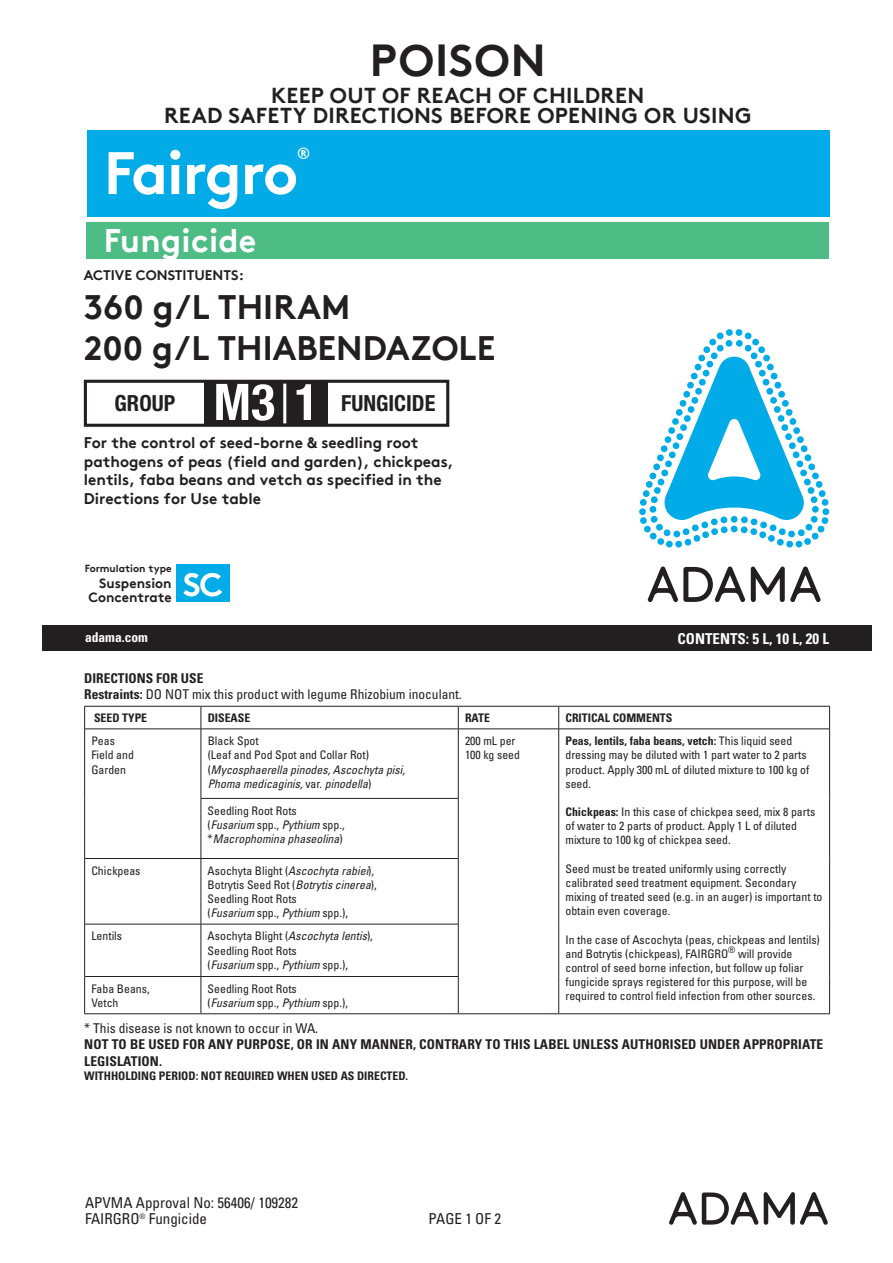
<style>
.page{position:relative;width:893px;height:1263px;background:#fff}
.page>*{position:absolute;margin:0;border:0;box-sizing:border-box;transform-origin:0 0}
.t1{font:700 59.85px "Brown TT";letter-spacing:-.03em;color:#fff}
.t2{font:700 condensed 50.55px "Helvetica Neue";color:#fff}
.t3{font:700 44.85px "Brown TT";letter-spacing:.02em;color:#231f20}
.t4{font:700 33.9px/40.5px "Brown TT";color:#231f20}
.t5{font:700 32.85px "Brown TT";color:#fff}
.t6{font:700 32.7px "Brown TT";letter-spacing:.01em;color:#fff}
.t7{font:700 condensed 22.2px "Helvetica Neue";color:#231f20}
.t8{font:700 21.6px/20.1px "Brown TT";letter-spacing:.015em;color:#231f20;text-align:center}
.t9{font:700 16.2px "Brown TT";color:#fff}
.t10{font:700 15.45px/18.6px "Brown TT";color:#231f20}
.t11{font:condensed 15px/16.5px "Univers";color:#231f20}
.t12{font:700 condensed 15px "Univers";color:#fff}
.t13{font:700 13.95px "Brown TT";color:#231f20}
.t14{font:700 13.65px/13.6px "Brown TT";color:#231f20;text-align:right}
.t15{font:condensed 13.5px/16.2px "Univers";color:#231f20}
.t16{font:700 condensed 13.5px/16.2px "Univers";letter-spacing:.01em;color:#231f20}
.t17{font:700 condensed 13.5px "Univers";color:#fff}
.t18{font:condensed 11.85px/14.1px "Univers";color:#231f20}
.t19{font:italic condensed 11.85px/14.1px "Univers";color:#231f20}
.t20{font:700 condensed 11.85px "Univers";color:#231f20}
.t21{font:700 10.35px "Brown TT";color:#231f20}
.s1{font-weight:700}
.s2{font-style:normal}
.s3{font-style:italic}
</style>
<div class="page">
<svg style="left:669px;top:1192px;width:89px;height:33px"></svg>
<svg style="left:764px;top:1192px;width:64px;height:33px"></svg>
<div style="left:87px;top:130px;width:742px;height:86px;background:#00abe7"></div>
<div style="left:86px;top:222px;width:743px;height:36px;background:#4dbc85"></div>
<div style="left:43px;top:625px;width:829px;height:26px;background:#231f20"></div>
<svg style="left:648px;top:566px;width:97px;height:36px"></svg>
<svg style="left:751px;top:566px;width:70px;height:36px"></svg>
<svg style="left:639px;top:329px;width:191px;height:219px"></svg>
<div style="left:177px;top:565px;width:53px;height:37px;background:#00abe7"></div>
<hr style="left:84px;top:706px;width:117px;height:1px;background:#231f20">
<svg style="left:84px;top:707px;width:1px;height:22px"></svg>
<hr style="left:201px;top:706px;width:257px;height:1px;background:#231f20">
<hr style="left:458px;top:706px;width:101px;height:1px;background:#231f20">
<hr style="left:559px;top:706px;width:271px;height:1px;background:#231f20">
<svg style="left:829px;top:707px;width:1px;height:22px"></svg>
<hr style="left:84px;top:729px;width:1px;height:69px;background:#231f20">
<hr style="left:829px;top:729px;width:1px;height:69px;background:#231f20">
<hr style="left:84px;top:798px;width:1px;height:60px;background:#231f20">
<hr style="left:829px;top:798px;width:1px;height:60px;background:#231f20">
<hr style="left:84px;top:858px;width:1px;height:66px;background:#231f20">
<hr style="left:829px;top:858px;width:1px;height:66px;background:#231f20">
<hr style="left:84px;top:924px;width:1px;height:52px;background:#231f20">
<hr style="left:829px;top:924px;width:1px;height:52px;background:#231f20">
<hr style="left:84px;top:976px;width:1px;height:37px;background:#231f20">
<hr style="left:829px;top:976px;width:1px;height:37px;background:#231f20">
<hr style="left:84px;top:1013px;width:117px;height:1px;background:#231f20">
<hr style="left:201px;top:1013px;width:257px;height:1px;background:#231f20">
<hr style="left:458px;top:1013px;width:101px;height:1px;background:#231f20">
<hr style="left:559px;top:1013px;width:271px;height:1px;background:#231f20">
<svg style="left:201px;top:707px;width:1px;height:22px"></svg>
<svg style="left:458px;top:707px;width:1px;height:22px"></svg>
<svg style="left:558px;top:707px;width:1px;height:22px"></svg>
<hr style="left:85px;top:729px;width:116px;height:1px;background:#231f20">
<hr style="left:201px;top:729px;width:257px;height:1px;background:#231f20">
<hr style="left:201px;top:729px;width:1px;height:69px;background:#231f20">
<hr style="left:458px;top:729px;width:101px;height:1px;background:#231f20">
<hr style="left:458px;top:729px;width:1px;height:69px;background:#231f20">
<hr style="left:559px;top:729px;width:270px;height:1px;background:#231f20">
<hr style="left:558px;top:729px;width:1px;height:69px;background:#231f20">
<hr style="left:201px;top:798px;width:257px;height:1px;background:#231f20">
<hr style="left:201px;top:799px;width:1px;height:59px;background:#231f20">
<hr style="left:458px;top:799px;width:1px;height:59px;background:#231f20">
<hr style="left:558px;top:798px;width:1px;height:60px;background:#231f20">
<hr style="left:85px;top:858px;width:116px;height:1px;background:#231f20">
<hr style="left:201px;top:858px;width:257px;height:1px;background:#231f20">
<hr style="left:201px;top:859px;width:1px;height:65px;background:#231f20">
<hr style="left:458px;top:859px;width:1px;height:65px;background:#231f20">
<hr style="left:558px;top:858px;width:1px;height:66px;background:#231f20">
<hr style="left:85px;top:924px;width:116px;height:1px;background:#231f20">
<hr style="left:201px;top:924px;width:257px;height:1px;background:#231f20">
<hr style="left:201px;top:924px;width:1px;height:52px;background:#231f20">
<hr style="left:458px;top:924px;width:1px;height:52px;background:#231f20">
<hr style="left:558px;top:924px;width:1px;height:52px;background:#231f20">
<hr style="left:85px;top:976px;width:116px;height:1px;background:#231f20">
<hr style="left:201px;top:976px;width:257px;height:1px;background:#231f20">
<hr style="left:201px;top:977px;width:1px;height:36px;background:#231f20">
<hr style="left:458px;top:977px;width:1px;height:36px;background:#231f20">
<hr style="left:558px;top:976px;width:1px;height:37px;background:#231f20">
<div style="left:205px;top:381px;width:79px;height:44px;background:#231f20"></div>
<div style="left:286px;top:381px;width:41px;height:44px;background:#231f20"></div>
<hr style="left:283px;top:384px;width:3px;height:40px;background:#fff">
<div style="left:84px;top:380px;width:365px;height:47px;border:3px solid #231f20"></div>
<h3 class="t3" style="left:370px;top:33px;width:177px">POISON</h3>
<h3 class="t8" style="left:164px;top:85px;width:589px">KEEP OUT OF REACH OF CHILDREN<br>READ SAFETY DIRECTIONS BEFORE OPENING OR USING</h3>
<h1 class="t1" style="left:104px;top:137px;width:196px">Fairgro</h1>
<h3 class="t9" style="left:297px;top:143px;width:15px">®</h3>
<h3 class="t6" style="left:104px;top:220px;width:154px">Fungicide</h3>
<p class="t13" style="left:84px;top:267px;width:162px">ACTIVE CONSTITUENTS:</p>
<h3 class="t4" style="left:84px;top:287px;width:413px">360 g/L THIRAM<br>200 g/L THIABENDAZOLE</h3>
<h3 class="t7" style="left:115px;top:390px;width:62px">GROUP</h3>
<h2 class="t2" style="left:214px;top:371px;width:107px">M3 1</h2>
<h3 class="t7" style="left:341px;top:390px;width:96px">FUNGICIDE</h3>
<h3 class="t10" style="left:84px;top:434px;width:371px">For the control of seed-borne &amp; seedling root pathogens of peas (field and garden), chickpeas, lentils, faba beans and vetch as specified in the Directions for Use table</h3>
<p class="t21" style="left:85px;top:562px;width:88px">Formulation type</p>
<p class="t14" style="left:88px;top:577px;width:85px">Suspension<br>Concentrate</p>
<h3 class="t5" style="left:183px;top:564px;width:42px">SC</h3>
<p class="t17" style="left:85px;top:628px;width:64px">adama.com</p>
<p class="t12" style="left:678px;top:629px;width:153px">CONTENTS: 5 L, 10 L, 20 L</p>
<p class="t15" style="left:84px;top:670px;width:379px"><span class="s1">DIRECTIONS FOR USE<br>Restraints:</span> DO NOT mix this product with legume Rhizobium inoculant.</p>
<p class="t20" style="left:94px;top:711px;width:55px">SEED TYPE</p>
<p class="t20" style="left:208px;top:711px;width:44px">DISEASE</p>
<p class="t20" style="left:465px;top:711px;width:26px">RATE</p>
<p class="t20" style="left:565px;top:711px;width:108px">CRITICAL COMMENTS</p>
<p class="t18" style="left:91px;top:734px;width:44px">Peas<br>Field and<br>Garden</p>
<p class="t19" style="left:208px;top:734px;width:199px"><span class="s2">Black Spot<br>(Leaf and Pod Spot and Collar Rot) (</span>Mycosphaerella pinodes, Ascochyta pisi,<br>Phoma medicaginis, <span class="s2">var.</span> pinodella<span class="s2">)</span></p>
<p class="t18" style="left:465px;top:734px;width:57px">200 mL per<br>100 kg seed</p>
<p class="t18" style="left:565px;top:734px;width:245px"><span class="s1">Peas, lentils, faba beans, vetch:</span> This liquid seed dressing may be diluted with 1 part water to 2 parts product. Apply 300 mL of diluted mixture to 100 kg of seed.</p>
<p class="t18" style="left:565px;top:804px;width:251px"><span class="s1">Chickpeas:</span> In this case of chickpea seed, mix 8 parts of water to 2 parts of product. Apply 1 L of diluted mixture to 100 kg of chickpea seed.</p>
<p class="t18" style="left:565px;top:861px;width:259px">Seed must be treated uniformly using correctly calibrated seed treatment equipment. Secondary mixing of treated seed (e.g. in an auger) is important to obtain even coverage.</p>
<p class="t18" style="left:565px;top:932px;width:256px">In the case of Ascochyta (peas, chickpeas and lentils) and Botrytis (chickpeas), FAIRGRO<sup>®</sup> will provide control of seed borne infection, but follow up foliar fungicide sprays registered for this purpose, will be required to control field infection from other sources.</p>
<p class="t19" style="left:208px;top:803px;width:139px"><span class="s2">Seedling Root Rots (</span>Fusarium <span class="s2">spp.,</span> Pythium <span class="s2">spp., *</span>Macrophomina phaseolina<span class="s2">)</span></p>
<p class="t18" style="left:91px;top:863px;width:51px">Chickpeas</p>
<p class="t18" style="left:208px;top:863px;width:171px">Asochyta Blight (<span class="s3">Ascochyta rabiei</span>),<br>Botrytis Seed Rot (<span class="s3">Botrytis cinerea</span>),<br>Seedling Root Rots<br>(<span class="s3">Fusarium</span> spp., <span class="s3">Pythium</span> spp.),</p>
<p class="t18" style="left:91px;top:929px;width:32px">Lentils</p>
<p class="t18" style="left:208px;top:929px;width:167px">Asochyta Blight (<span class="s3">Ascochyta lentis</span>),<br>Seedling Root Rots<br>(<span class="s3">Fusarium</span> spp., <span class="s3">Pythium</span> spp.),</p>
<p class="t18" style="left:91px;top:981px;width:60px">Faba Beans,<br>Vetch</p>
<p class="t18" style="left:208px;top:981px;width:142px">Seedling Root Rots<br>(<span class="s3">Fusarium</span> spp., <span class="s3">Pythium</span> spp.),</p>
<p class="t15" style="left:84px;top:1020px;width:236px">* This disease is not known to occur in WA.</p>
<p class="t16" style="left:84px;top:1036px;width:741px">NOT TO BE USED FOR ANY PURPOSE, OR IN ANY MANNER, CONTRARY TO THIS LABEL UNLESS AUTHORISED UNDER APPROPRIATE<br>LEGISLATION.</p>
<p class="t20" style="left:84px;top:1068px;width:326px">WITHHOLDING PERIOD: NOT REQUIRED WHEN USED AS DIRECTED.</p>
<p class="t11" style="left:85px;top:1193px;width:215px">APVMA Approval No: 56406/ 109282<br>FAIRGRO<sup>®</sup> Fungicide</p>
<p class="t11" style="left:429px;top:1210px;width:74px">PAGE 1 OF 2</p>
</div>
